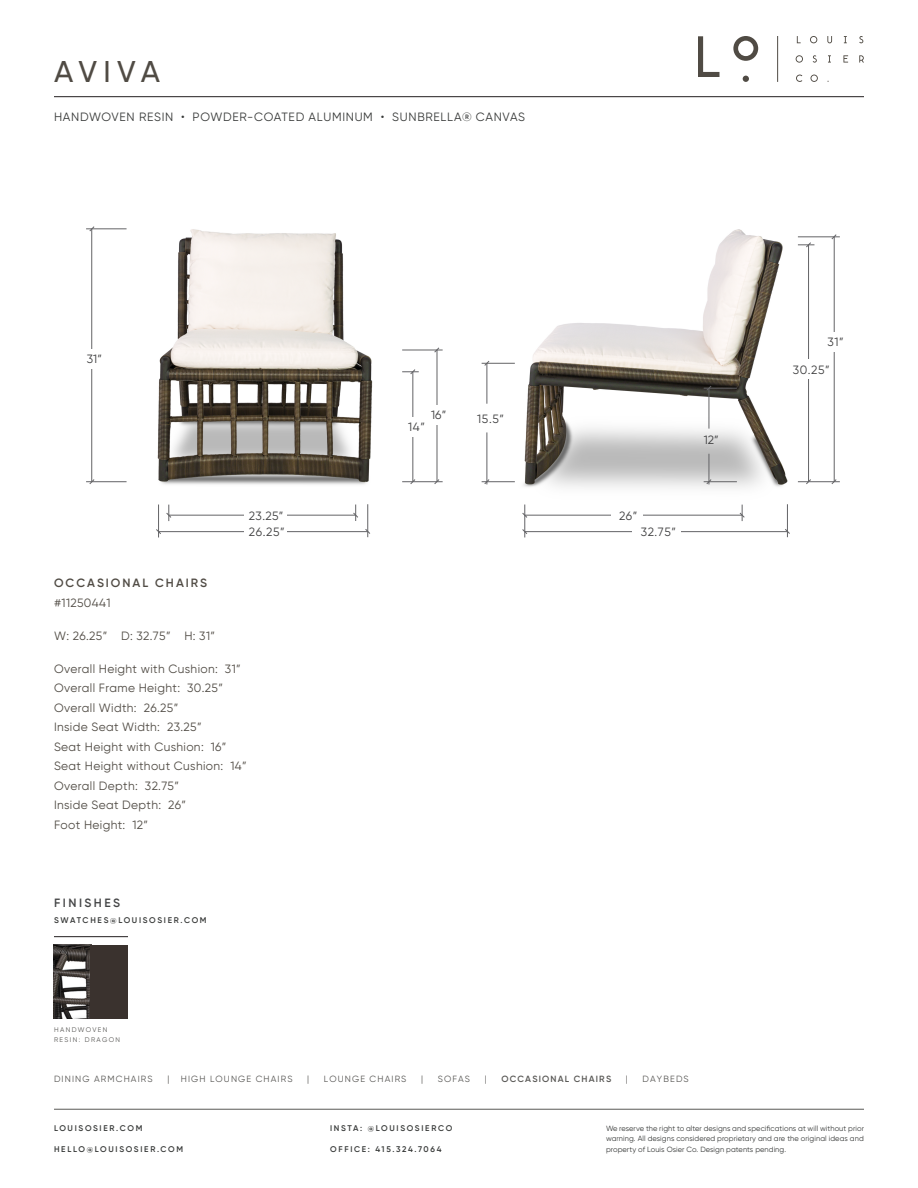
<style>
.page{position:relative;width:918px;height:1188px;background:#fff}
.page>*{position:absolute;margin:0;border:0;box-sizing:border-box;transform-origin:0 0}
.t1{font:500 30px "Gilroy";letter-spacing:.19em;color:#504b44}
.t2{font:12px/19.5px "Gilroy";letter-spacing:.03em;color:#504b44}
.t3{font:12px "Gilroy";letter-spacing:.06em;color:#383a39}
.t4{font:12px/16.5px "Gilroy";letter-spacing:.05em;color:#3e3e3f}
.t5{font:600 12px "Gilroy";letter-spacing:.165em;color:#504b44}
.t6{font:600 12px "Gilroy";letter-spacing:.21em;color:#454647}
.t7{font:9px "Gilroy";letter-spacing:.125em;color:#595855}
.t8{font:600 9px "Gilroy";letter-spacing:.13em;color:#595855}
.t9{font:600 8.25px "Gilroy";letter-spacing:.205em;color:#383a39}
.t10{font:7.5px/10.5px "Gilroy";letter-spacing:.01em;color:#383a39;text-align:justify}
.t11{font:6.75px/10.5px "Gilroy";letter-spacing:.21em;color:#595855}
</style>
<div class="page">
<img style="left:86px;top:228px;width:357px;height:310px">
<img style="left:481px;top:229px;width:359px;height:309px">
<hr style="left:54px;top:1109px;width:810px;height:1px;background:#595855">
<svg style="left:810px;top:36px;width:7px;height:7px"></svg>
<svg style="left:827px;top:36px;width:5px;height:7px"></svg>
<svg style="left:844px;top:36px;width:3px;height:7px"></svg>
<svg style="left:859px;top:36px;width:4px;height:7px"></svg>
<svg style="left:796px;top:55px;width:7px;height:8px"></svg>
<svg style="left:813px;top:55px;width:4px;height:8px"></svg>
<svg style="left:828px;top:55px;width:3px;height:8px"></svg>
<svg style="left:843px;top:55px;width:5px;height:8px"></svg>
<svg style="left:859px;top:55px;width:5px;height:8px"></svg>
<svg style="left:796px;top:75px;width:6px;height:7px"></svg>
<svg style="left:810px;top:75px;width:8px;height:7px"></svg>
<hr style="left:777px;top:36px;width:1px;height:46px;background:#504b44">
<svg style="left:698px;top:36px;width:21px;height:41px"></svg>
<svg style="left:733px;top:36px;width:25px;height:25px"></svg>
<svg style="left:743px;top:76px;width:6px;height:6px"></svg>
<hr style="left:54px;top:96px;width:810px;height:1px;background:#231f20">
<hr style="left:54px;top:936px;width:74px;height:1px;background:#231f20">
<hr style="left:169px;top:515px;width:187px;height:1px;background:#636366">
<svg style="left:353px;top:505px;width:5px;height:16px"></svg>
<div style="left:244px;top:507px;width:42px;height:17px;background:#fff"></div>
<hr style="left:158px;top:505px;width:1px;height:32px;background:#636366">
<svg style="left:156px;top:529px;width:5px;height:5px"></svg>
<svg style="left:166px;top:505px;width:6px;height:16px"></svg>
<hr style="left:159px;top:531px;width:209px;height:1px;background:#636366">
<div style="left:244px;top:524px;width:42px;height:16px;background:#fff"></div>
<hr style="left:367px;top:504px;width:1px;height:33px;background:#636366">
<svg style="left:365px;top:529px;width:5px;height:5px"></svg>
<hr style="left:482px;top:481px;width:33px;height:1px;background:#636366">
<hr style="left:482px;top:363px;width:33px;height:1px;background:#636366">
<svg style="left:484px;top:479px;width:6px;height:5px"></svg>
<hr style="left:487px;top:432px;width:1px;height:52px;background:#636366">
<hr style="left:487px;top:363px;width:1px;height:41px;background:#636366">
<svg style="left:484px;top:361px;width:6px;height:5px"></svg>
<hr style="left:704px;top:481px;width:33px;height:1px;background:#636366">
<hr style="left:704px;top:388px;width:33px;height:1px;background:#636366">
<svg style="left:706px;top:479px;width:6px;height:5px"></svg>
<hr style="left:709px;top:454px;width:1px;height:30px;background:#636366">
<hr style="left:709px;top:388px;width:1px;height:41px;background:#636366">
<svg style="left:706px;top:385px;width:6px;height:6px"></svg>
<hr style="left:413px;top:372px;width:1px;height:110px;background:#636366">
<hr style="left:402px;top:350px;width:41px;height:1px;background:#636366">
<svg style="left:434px;top:347px;width:6px;height:6px"></svg>
<hr style="left:437px;top:350px;width:1px;height:132px;background:#636366">
<hr style="left:402px;top:481px;width:41px;height:1px;background:#636366">
<svg style="left:434px;top:479px;width:6px;height:5px"></svg>
<svg style="left:410px;top:479px;width:6px;height:5px"></svg>
<svg style="left:402px;top:369px;width:17px;height:5px"></svg>
<div style="left:433px;top:405px;width:9px;height:19px;background:#fff"></div>
<div style="left:408px;top:417px;width:9px;height:19px;background:#fff"></div>
<hr style="left:86px;top:481px;width:41px;height:1px;background:#636366">
<svg style="left:89px;top:479px;width:6px;height:5px"></svg>
<hr style="left:91px;top:229px;width:1px;height:253px;background:#636366">
<hr style="left:86px;top:229px;width:41px;height:1px;background:#636366">
<svg style="left:89px;top:226px;width:6px;height:6px"></svg>
<div style="left:87px;top:350px;width:9px;height:19px;background:#fff"></div>
<hr style="left:525px;top:515px;width:217px;height:1px;background:#636366">
<div style="left:611px;top:507px;width:31px;height:17px;background:#fff"></div>
<hr style="left:525px;top:505px;width:1px;height:32px;background:#636366">
<svg style="left:522px;top:529px;width:5px;height:5px"></svg>
<svg style="left:739px;top:505px;width:6px;height:16px"></svg>
<svg style="left:522px;top:513px;width:5px;height:5px"></svg>
<hr style="left:525px;top:531px;width:262px;height:1px;background:#636366">
<div style="left:632px;top:524px;width:49px;height:16px;background:#fff"></div>
<hr style="left:787px;top:504px;width:1px;height:33px;background:#636366">
<svg style="left:785px;top:529px;width:5px;height:5px"></svg>
<hr style="left:808px;top:245px;width:1px;height:237px;background:#636366">
<hr style="left:798px;top:237px;width:42px;height:1px;background:#636366">
<svg style="left:831px;top:234px;width:6px;height:6px"></svg>
<hr style="left:834px;top:237px;width:1px;height:245px;background:#636366">
<hr style="left:798px;top:481px;width:42px;height:1px;background:#636366">
<svg style="left:831px;top:479px;width:6px;height:5px"></svg>
<svg style="left:806px;top:479px;width:5px;height:5px"></svg>
<svg style="left:798px;top:242px;width:16px;height:6px"></svg>
<div style="left:830px;top:332px;width:9px;height:20px;background:#fff"></div>
<div style="left:804px;top:359px;width:9px;height:19px;background:#fff"></div>
<img style="left:54px;top:945px;width:37px;height:74px">
<div style="left:91px;top:945px;width:37px;height:74px;background:#3a322e"></div>
<h1 class="t1" style="left:54px;top:53px;width:107px">AVIVA</h1>
<p class="t3" style="left:54px;top:109px;width:473px">HANDWOVEN RESIN • POWDER-COATED ALUMINUM • SUNBRELLA® CANVAS</p>
<p class="t4" style="left:87px;top:350px;width:16px">31”</p>
<p class="t4" style="left:249px;top:507px;width:37px">23.25”<br>26.25”</p>
<p class="t5" style="left:54px;top:575px;width:155px">OCCASIONAL CHAIRS</p>
<p class="t2" style="left:54px;top:593px;width:58px">#11250441</p>
<p class="t2" style="left:54px;top:626px;width:162px">W: 26.25” D: 32.75” H: 31”</p>
<p class="t2" style="left:54px;top:659px;width:188px">Overall Height with Cushion: 31”<br>Overall Frame Height: 30.25”<br>Overall Width: 26.25”<br>Inside Seat Width: 23.25”</p>
<p class="t2" style="left:54px;top:737px;width:194px">Seat Height with Cushion: 16”<br>Seat Height without Cushion: 14”<br>Overall Depth: 32.75”<br>Inside Seat Depth: 26”<br>Foot Height: 12”</p>
<p class="t6" style="left:54px;top:895px;width:68px">FINISHES</p>
<p class="t9" style="left:54px;top:915px;width:154px">SWATCHES@LOUISOSIER.COM</p>
<p class="t4" style="left:431px;top:406px;width:16px">16”</p>
<p class="t4" style="left:408px;top:418px;width:18px">14”</p>
<p class="t4" style="left:477px;top:410px;width:28px">15.5”</p>
<p class="t4" style="left:619px;top:507px;width:19px">26”</p>
<p class="t4" style="left:641px;top:524px;width:37px">32.75”</p>
<p class="t4" style="left:704px;top:432px;width:16px">12”</p>
<p class="t11" style="left:54px;top:1024px;width:68px">HANDWOVEN<br>RESIN: DRAGON</p>
<p class="t7" style="left:54px;top:1073px;width:100px">DINING ARMCHAIRS</p>
<p class="t7" style="left:167px;top:1073px;width:4px">|</p>
<p class="t7" style="left:181px;top:1073px;width:113px">HIGH LOUNGE CHAIRS</p>
<p class="t7" style="left:307px;top:1073px;width:4px">|</p>
<p class="t7" style="left:324px;top:1073px;width:84px">LOUNGE CHAIRS</p>
<p class="t7" style="left:421px;top:1073px;width:4px">|</p>
<p class="t7" style="left:438px;top:1073px;width:34px">SOFAS</p>
<p class="t7" style="left:485px;top:1073px;width:4px">|</p>
<p class="t8" style="left:501px;top:1073px;width:111px">OCCASIONAL CHAIRS</p>
<p class="t7" style="left:626px;top:1073px;width:4px">|</p>
<p class="t7" style="left:643px;top:1073px;width:48px">DAYBEDS</p>
<p class="t4" style="left:828px;top:333px;width:18px">31”</p>
<p class="t4" style="left:793px;top:361px;width:39px">30.25”</p>
<p class="t9" style="left:54px;top:1123px;width:90px">LOUISOSIER.COM</p>
<p class="t9" style="left:54px;top:1144px;width:131px">HELLO@LOUISOSIER.COM</p>
<p class="t9" style="left:330px;top:1123px;width:124px">INSTA: @LOUISOSIERCO</p>
<p class="t9" style="left:330px;top:1144px;width:113px">OFFICE: 415.324.7064</p>
<p class="t10" style="left:606px;top:1123px;width:260px">We reserve the right to alter designs and specifications at will without prior warning. All designs considered proprietary and are the original ideas and property of Louis Osier Co. Design patents pending.</p>
</div>
